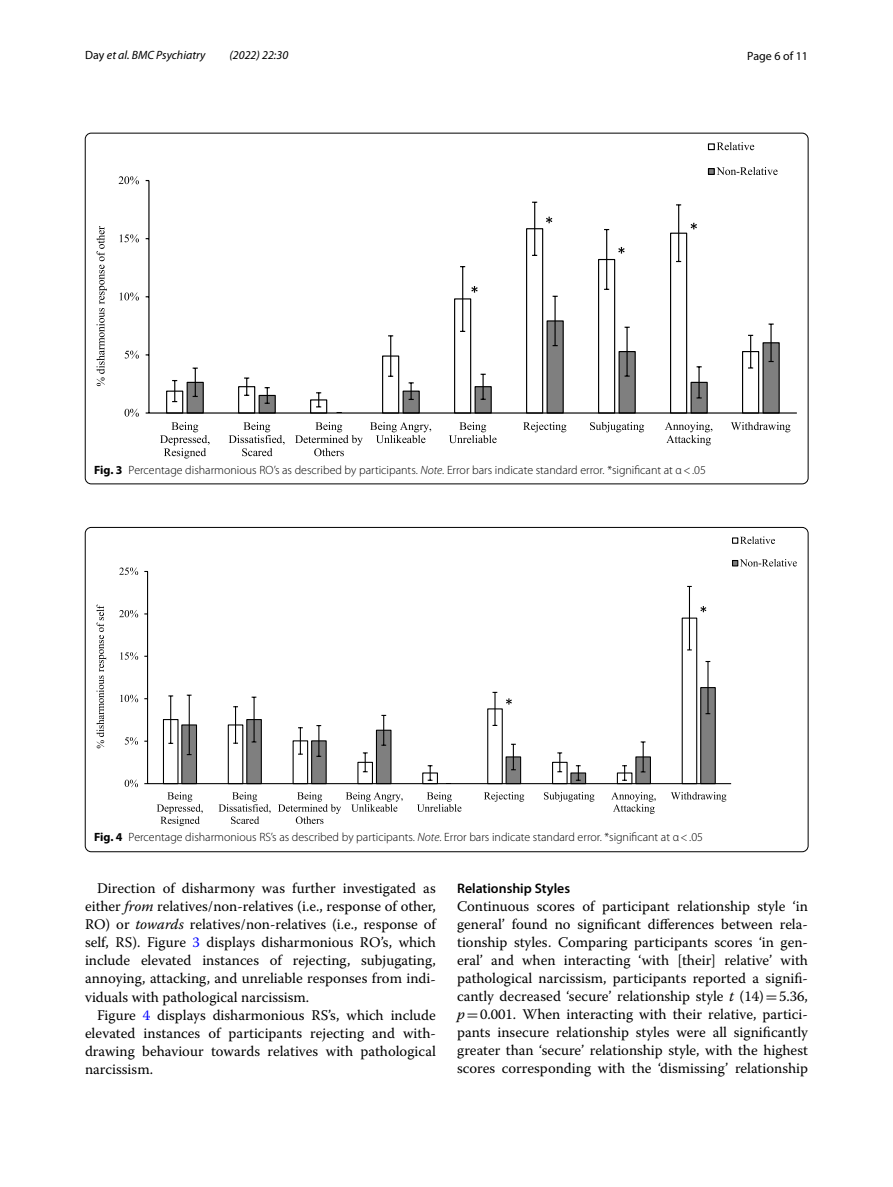
<style>
.page{position:relative;width:893px;height:1187px;background:#fff}
.page>*{position:absolute;margin:0;border:0;box-sizing:border-box;transform-origin:0 0}
.t1{font:14.7px/18px "Warnock Pro";color:#000;text-align:justify}
.t2{font:600 13.8px "Myriad Pro";color:#000}
.t3{font:300 12px "Myriad Pro";color:#000}
.t4{font:italic 12px "Myriad Pro";color:#000}
.t5{font:12px "Myriad Pro";color:#000}
.s1{font-style:normal}
.s2{font-weight:700}
.s3{font-style:italic}
.s4{color:#00f}
.s5{font-family:"MTSY"}
</style>
<div class="page">
<svg style="left:166px;top:228px;width:529px;height:184px"></svg>
<svg style="left:186px;top:320px;width:594px;height:92px"></svg>
<svg style="left:172px;top:380px;width:5px;height:22px"></svg>
<svg style="left:244px;top:377px;width:5px;height:19px"></svg>
<svg style="left:316px;top:392px;width:5px;height:15px"></svg>
<svg style="left:388px;top:335px;width:5px;height:42px"></svg>
<hr style="left:462px;top:299px;width:1px;height:32px;background:#000">
<hr style="left:462px;top:266px;width:1px;height:33px;background:#000">
<svg style="left:532px;top:202px;width:5px;height:54px"></svg>
<hr style="left:606px;top:259px;width:1px;height:30px;background:#000">
<hr style="left:606px;top:229px;width:1px;height:30px;background:#000">
<svg style="left:676px;top:204px;width:5px;height:58px"></svg>
<svg style="left:748px;top:335px;width:5px;height:33px"></svg>
<svg style="left:193px;top:367px;width:5px;height:30px"></svg>
<svg style="left:265px;top:387px;width:5px;height:17px"></svg>
<svg style="left:409px;top:382px;width:5px;height:18px"></svg>
<svg style="left:481px;top:373px;width:5px;height:27px"></svg>
<hr style="left:554px;top:321px;width:2px;height:24px;background:#000">
<hr style="left:554px;top:296px;width:2px;height:25px;background:#000">
<hr style="left:626px;top:351px;width:2px;height:25px;background:#000">
<hr style="left:626px;top:327px;width:2px;height:24px;background:#000">
<svg style="left:697px;top:366px;width:5px;height:32px"></svg>
<svg style="left:768px;top:323px;width:6px;height:39px"></svg>
<hr style="left:148px;top:180px;width:2px;height:233px;background:#000">
<hr style="left:149px;top:412px;width:648px;height:1px;background:#000">
<svg style="left:125px;top:409px;width:14px;height:8px"></svg>
<svg style="left:125px;top:350px;width:14px;height:8px"></svg>
<svg style="left:120px;top:292px;width:19px;height:8px"></svg>
<svg style="left:120px;top:234px;width:19px;height:8px"></svg>
<svg style="left:119px;top:176px;width:20px;height:8px"></svg>
<svg style="left:160px;top:422px;width:50px;height:36px"></svg>
<svg style="left:229px;top:422px;width:56px;height:34px"></svg>
<svg style="left:295px;top:422px;width:68px;height:34px"></svg>
<svg style="left:370px;top:422px;width:61px;height:21px"></svg>
<svg style="left:449px;top:422px;width:48px;height:21px"></svg>
<svg style="left:523px;top:422px;width:189px;height:23px"></svg>
<svg style="left:731px;top:422px;width:59px;height:10px"></svg>
<svg style="left:96px;top:226px;width:11px;height:160px"></svg>
<svg style="left:708px;top:142px;width:46px;height:8px"></svg>
<div style="left:708px;top:168px;width:7px;height:7px;background:#7f7f7f;border:1px solid #000"></div>
<svg style="left:716px;top:167px;width:62px;height:8px"></svg>
<svg style="left:471px;top:286px;width:7px;height:6px"></svg>
<svg style="left:546px;top:217px;width:6px;height:6px"></svg>
<svg style="left:618px;top:247px;width:7px;height:6px"></svg>
<svg style="left:691px;top:223px;width:6px;height:6px"></svg>
<svg style="left:163px;top:617px;width:535px;height:166px"></svg>
<svg style="left:181px;top:686px;width:535px;height:97px"></svg>
<svg style="left:168px;top:695px;width:5px;height:48px"></svg>
<svg style="left:233px;top:706px;width:5px;height:37px"></svg>
<svg style="left:298px;top:727px;width:5px;height:27px"></svg>
<svg style="left:363px;top:752px;width:5px;height:20px"></svg>
<svg style="left:428px;top:765px;width:4px;height:15px"></svg>
<svg style="left:492px;top:691px;width:5px;height:35px"></svg>
<svg style="left:557px;top:752px;width:5px;height:20px"></svg>
<svg style="left:622px;top:765px;width:5px;height:15px"></svg>
<hr style="left:689px;top:618px;width:1px;height:32px;background:#000">
<hr style="left:689px;top:586px;width:1px;height:32px;background:#000">
<hr style="left:189px;top:695px;width:1px;height:30px;background:#000">
<svg style="left:187px;top:725px;width:5px;height:30px"></svg>
<svg style="left:252px;top:696px;width:4px;height:46px"></svg>
<svg style="left:316px;top:725px;width:5px;height:31px"></svg>
<svg style="left:381px;top:714px;width:5px;height:31px"></svg>
<svg style="left:511px;top:743px;width:5px;height:27px"></svg>
<svg style="left:576px;top:765px;width:5px;height:15px"></svg>
<svg style="left:641px;top:741px;width:4px;height:31px"></svg>
<svg style="left:705px;top:661px;width:5px;height:53px"></svg>
<hr style="left:147px;top:571px;width:1px;height:212px;background:#000">
<hr style="left:148px;top:783px;width:583px;height:1px;background:#000">
<svg style="left:125px;top:779px;width:13px;height:8px"></svg>
<svg style="left:125px;top:737px;width:13px;height:7px"></svg>
<svg style="left:120px;top:694px;width:18px;height:8px"></svg>
<svg style="left:120px;top:652px;width:18px;height:7px"></svg>
<svg style="left:119px;top:610px;width:19px;height:7px"></svg>
<svg style="left:119px;top:567px;width:19px;height:8px"></svg>
<svg style="left:157px;top:792px;width:46px;height:34px"></svg>
<svg style="left:219px;top:792px;width:52px;height:31px"></svg>
<svg style="left:278px;top:792px;width:125px;height:31px"></svg>
<svg style="left:417px;top:792px;width:44px;height:19px"></svg>
<svg style="left:484px;top:792px;width:172px;height:21px"></svg>
<svg style="left:671px;top:792px;width:55px;height:9px"></svg>
<svg style="left:96px;top:604px;width:10px;height:144px"></svg>
<svg style="left:732px;top:536px;width:43px;height:8px"></svg>
<svg style="left:732px;top:559px;width:65px;height:7px"></svg>
<svg style="left:506px;top:698px;width:6px;height:6px"></svg>
<svg style="left:700px;top:606px;width:6px;height:6px"></svg>
<p class="t4" style="left:85px;top:48px;width:122px"><span class="s1">Day</span> et al. BMC Psychiatry</p>
<p class="t4" style="left:229px;top:48px;width:60px">(2022) 22:30</p>
<p class="t5" style="left:747px;top:48px;width:62px">Page 6 of 11</p>
<p class="t3" style="left:94px;top:463px;width:613px"><span class="s2">Fig. 3</span> Percentage disharmonious RO’s as described by participants. <span class="s3">Note</span>. Error bars indicate standard error. *significant at α&lt;.05</p>
<p class="t3" style="left:94px;top:830px;width:610px"><span class="s2">Fig. 4</span> Percentage disharmonious RS’s as described by participants. <span class="s3">Note</span>. Error bars indicate standard error. *significant at α&lt;.05</p>
<p class="t1" style="left:85px;top:879px;width:352px;text-indent:12px">Direction of disharmony was further investigated as either <span class="s3">from</span> relatives/non-relatives (i.e., response of other, RO) or <span class="s3">towards</span> relatives/non-relatives (i.e., response of self, RS). Figure <span class="s4">3</span> displays disharmonious RO’s, which include elevated instances of rejecting, subjugating, annoying, attacking, and unreliable responses from indi&shy;viduals with pathological narcissism.</p>
<p class="t1" style="left:85px;top:1005px;width:352px;text-indent:12px">Figure <span class="s4">4</span> displays disharmonious RS’s, which include elevated instances of participants rejecting and with&shy;drawing behaviour towards relatives with pathological narcissism.</p>
<p class="t2" style="left:457px;top:879px;width:115px">Relationship Styles</p>
<p class="t1" style="left:457px;top:896px;width:352px">Continuous scores of participant relationship style ‘in general’ found no significant differences between rela&shy;tionship styles. Comparing participants scores ‘in gen&shy;eral’ and when interacting ‘with [their] relative’ with pathological narcissism, participants reported a signifi&shy;cantly decreased ‘secure’ relationship style <span class="s3">t</span> (14)<span class="s5">=</span>5.36, <span class="s3">p</span><span class="s5">=</span>0.001. When interacting with their relative, partici&shy;pants insecure relationship styles were all significantly greater than ‘secure’ relationship style, with the highest scores corresponding with the ‘dismissing’ relationship</p>
</div>
